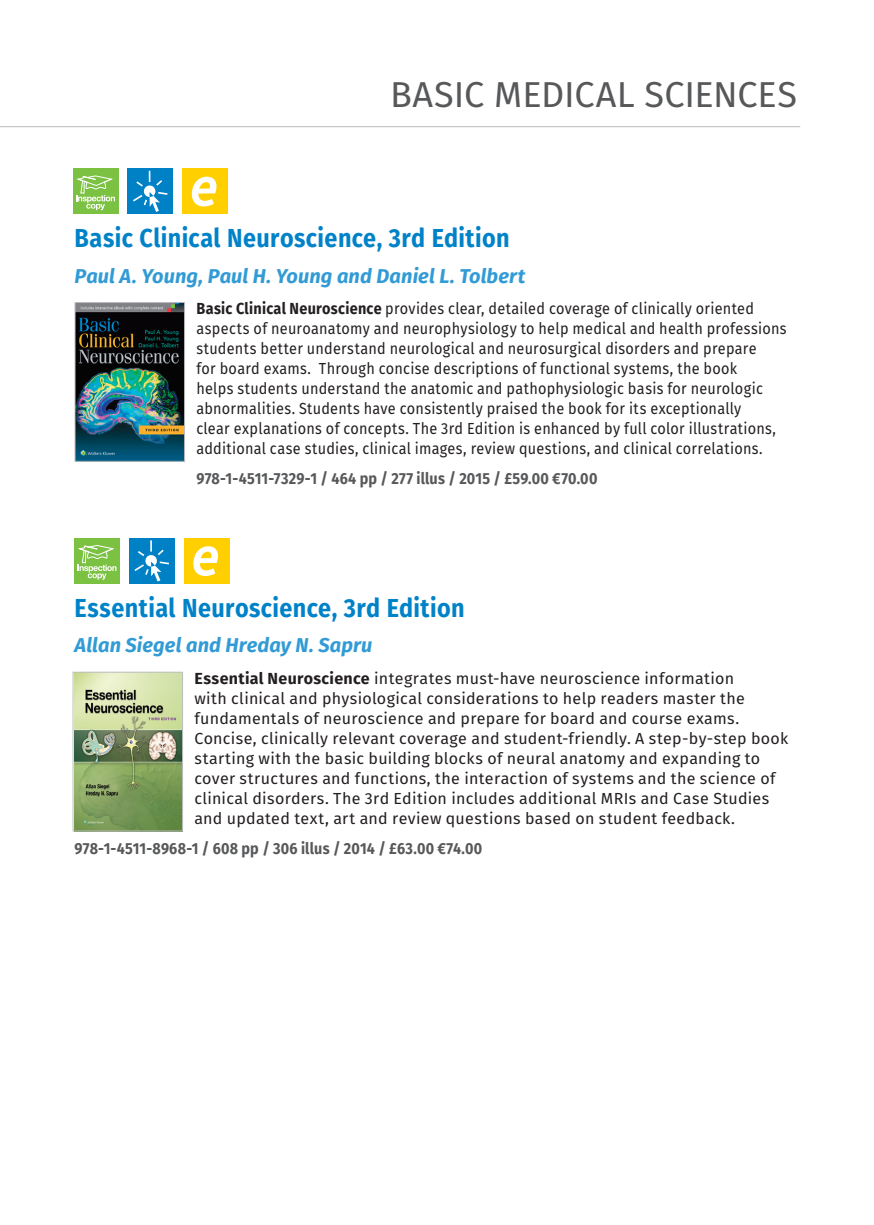
<style>
.page{position:relative;width:874px;height:1225px;background:#fff}
.page>*{position:absolute;margin:0;border:0;box-sizing:border-box;transform-origin:0 0}
.section_title{font:36px "Fira Sans";letter-spacing:-.005em;color:#57585a}
.Book_Title{font:700 26px "Fira Sans";letter-spacing:.02em;color:#0082c8;scale:.9 1}
.Writer{font:italic 700 20px "Fira Sans";letter-spacing:.005em;color:#329bd5}
.ISBN{font:16px/20px "Fira Sans";letter-spacing:.02em;color:#231f20;scale:.9 1}
.Writer-2{font:16px/20px "Fira Sans";letter-spacing:.015em;color:#231f20}
.ISBN-2{font:700 16px "Fira Sans";letter-spacing:.01em;color:#57585a;scale:.9 1}
.s1{font-weight:700}
</style>
<div class="page">
<hr style="left:0;top:126px;width:799px;height:1px;background:#bcbdc0">
<img style="left:76px;top:304px;width:107px;height:156px">
<div style="left:74px;top:302px;width:111px;height:160px;border:1px solid #bcbdc0"></div>
<img style="left:74px;top:673px;width:107px;height:156px">
<div style="left:72px;top:671px;width:111px;height:160px;border:1px solid #bcbdc0"></div>
<div style="left:128px;top:168px;width:45px;height:46px;background:#0081c6"></div>
<svg style="left:133px;top:171px;width:34px;height:41px"></svg>
<div style="left:182px;top:168px;width:46px;height:46px;background:#ffcf00"></div>
<svg style="left:192px;top:177px;width:24px;height:29px"></svg>
<div style="left:73px;top:168px;width:45px;height:46px;background:#7bc142"></div>
<svg style="left:76px;top:175px;width:39px;height:35px"></svg>
<div style="left:129px;top:538px;width:46px;height:45px;background:#0081c6"></div>
<svg style="left:134px;top:540px;width:35px;height:41px"></svg>
<div style="left:184px;top:538px;width:45px;height:45px;background:#ffcf00"></div>
<svg style="left:193px;top:546px;width:25px;height:30px"></svg>
<div style="left:74px;top:538px;width:46px;height:45px;background:#7bc142"></div>
<svg style="left:77px;top:545px;width:39px;height:35px"></svg>
<p class="section_title" style="left:390px;top:68px;width:408px">BASIC MEDICAL SCIENCES</p>
<p class="Book_Title" style="left:74px;top:216px;width:485px">Basic Clinical Neuroscience, 3rd Edition</p>
<p class="Writer" style="left:74px;top:258px;width:452px">Paul A. Young, Paul H. Young and Daniel L. Tolbert</p>
<p class="ISBN" style="left:196px;top:298px;width:657px"><span class="s1">Basic Clinical Neuroscience</span> provides clear, detailed coverage of clinically oriented aspects of neuroanatomy and neurophysiology to help medical and health professions students better understand neurological and neurosurgical disorders and prepare<br>for board exams. Through concise descriptions of functional systems, the book<br>helps students understand the anatomic and pathophysiologic basis for neurologic abnormalities. Students have consistently praised the book for its exceptionally<br>clear explanations of concepts. The 3rd Edition is enhanced by full color illustrations, additional case studies, clinical images, review questions, and clinical correlations.</p>
<p class="ISBN-2" style="left:196px;top:465px;width:447px">978-1-4511-7329-1 / 464 pp / 277 illus / 2015 / £59.00 €70.00</p>
<p class="Book_Title" style="left:74px;top:586px;width:435px">Essential Neuroscience, 3rd Edition</p>
<p class="Writer" style="left:74px;top:628px;width:299px">Allan Siegel and Hreday N. Sapru</p>
<p class="Writer-2" style="left:194px;top:667px;width:595px"><span class="s1">Essential Neuroscience</span> integrates must-have neuroscience information<br>with clinical and physiological considerations to help readers master the fundamentals of neuroscience and prepare for board and course exams.<br>Concise, clinically relevant coverage and student-friendly. A step-by-step book starting with the basic building blocks of neural anatomy and expanding to cover structures and functions, the interaction of systems and the science of clinical disorders. The 3rd Edition includes additional MRIs and Case Studies and updated text, art and review questions based on student feedback.  </p>
<p class="ISBN-2" style="left:74px;top:835px;width:454px">978-1-4511-8968-1 / 608 pp / 306 illus / 2014 / £63.00 €74.00</p>
</div>
